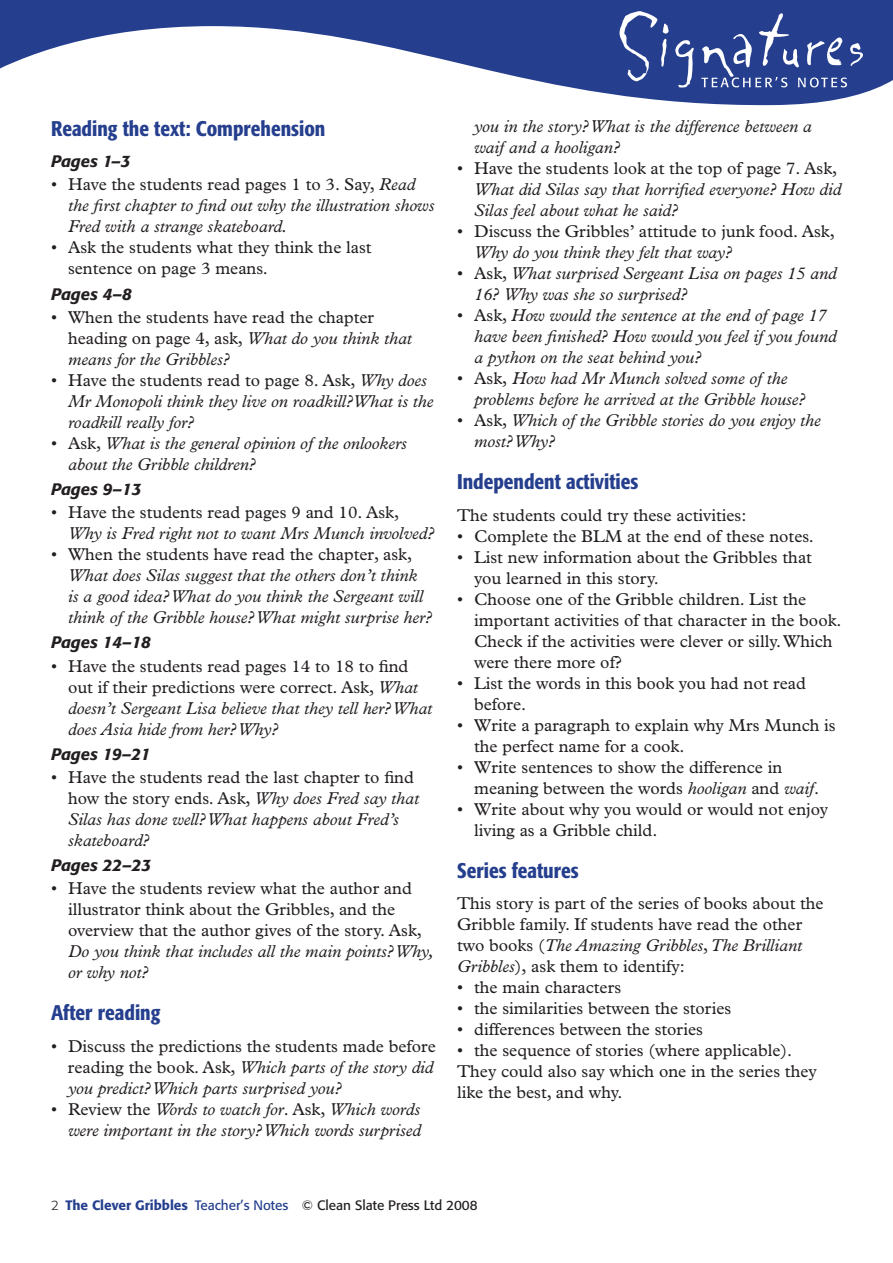
<style>
.page{position:relative;width:893px;height:1263px;background:#fff}
.page>*{position:absolute;margin:0;border:0;box-sizing:border-box;transform-origin:0 0}
.t1{font:500 condensed 21px "Formata";color:#253f8e}
.t2{font:italic 17.25px/21px "Plantin";color:#231f20}
.t3{font:17.25px/21px "Plantin";color:#231f20}
.t4{font:italic 500 16.5px "Formata";color:#231f20}
.t5{font:13.5px "Formata";color:#231f20}
.s1{font-style:normal}
.s2{font-style:italic}
.s3{font-weight:300}
.s4{font-weight:500;color:#253f8e}
.s5{color:#253f8e}
</style>
<div class="page">
<svg style="left:0;top:0;width:893px;height:106px;fill:#253f8e"></svg>
<svg style="left:617px;top:11px;width:246px;height:77px;background:#42589d"></svg>
<p class="t1" style="left:51px;top:116px;width:276px">Reading the text: Comprehension</p>
<p class="t4" style="left:51px;top:151px;width:81px">Pages 1–3</p>
<p class="t2" style="left:68px;top:174px;width:368px"><span class="s1">Have the students read pages 1 to 3. Say,</span> Read the first chapter to find out why the illustration shows<br>Fred with a strange skateboard.</p>
<p class="t3" style="left:68px;top:237px;width:305px">Ask the students what they think the last sentence on page 3 means.</p>
<p class="t4" style="left:51px;top:284px;width:82px">Pages 4–8</p>
<p class="t2" style="left:68px;top:306px;width:367px"><span class="s1">When the students have read the chapter heading on page 4, ask,</span> What do you think that means for the Gribbles?<br><span class="s1">Have the students read to page 8. Ask,</span> Why does Mr Monopoli think they live on roadkill?What is the roadkill really for?<br><span class="s1">Ask,</span> What is the general opinion of the onlookers about the Gribble children?</p>
<p class="t4" style="left:51px;top:479px;width:92px">Pages 9–13</p>
<p class="t3" style="left:68px;top:502px;width:333px">Have the students read pages 9 and 10. Ask,</p>
<p class="t2" style="left:68px;top:523px;width:368px">Why is Fred right not to want Mrs Munch involved?</p>
<p class="t3" style="left:68px;top:544px;width:346px">When the students have read the chapter, ask,</p>
<p class="t2" style="left:68px;top:565px;width:366px">What does Silas suggest that the others don’t think is a good idea? What do you think the Sergeant will think of the Gribble house? What might surprise her?</p>
<p class="t4" style="left:51px;top:632px;width:101px">Pages 14–18</p>
<p class="t2" style="left:68px;top:655px;width:366px"><span class="s1">Have the students read pages 14 to 18 to find out if their predictions were correct. Ask,</span> What doesn’t Sergeant Lisa believe that they tell her? What does Asia hide from her? Why?</p>
<p class="t4" style="left:51px;top:744px;width:101px">Pages 19–21</p>
<p class="t2" style="left:68px;top:767px;width:353px"><span class="s1">Have the students read the last chapter to find how the story ends. Ask,</span> Why does Fred say that Silas has done well? What happens about Fred’s skateboard?</p>
<p class="t4" style="left:51px;top:855px;width:102px">Pages 22–23</p>
<p class="t3" style="left:68px;top:878px;width:355px">Have the students review what the author and illustrator think about the Gribbles, and the overview that the author gives of the story. Ask,</p>
<p class="t2" style="left:68px;top:941px;width:367px">Do you think that includes all the main points? Why, or why not?</p>
<p class="t1" style="left:51px;top:1000px;width:111px">After reading</p>
<p class="t2" style="left:68px;top:1035px;width:369px"><span class="s1">Discuss the predictions the students made before reading the book. Ask,</span> Which parts of the story did you predict? Which parts surprised you?<br><span class="s1">Review the</span> Words to watch for<span class="s1">. Ask,</span> Which words were important in the story? Which words surprised</p>
<p class="t3" style="left:51px;top:174px;width:8px">•</p>
<p class="t3" style="left:51px;top:237px;width:8px">•</p>
<p class="t3" style="left:51px;top:307px;width:8px">•</p>
<p class="t3" style="left:51px;top:370px;width:8px">•</p>
<p class="t3" style="left:51px;top:433px;width:8px">•</p>
<p class="t3" style="left:51px;top:502px;width:8px">•</p>
<p class="t3" style="left:51px;top:544px;width:8px">•</p>
<p class="t3" style="left:51px;top:655px;width:8px">•</p>
<p class="t3" style="left:51px;top:767px;width:8px">•</p>
<p class="t3" style="left:51px;top:878px;width:8px">•</p>
<p class="t3" style="left:51px;top:1036px;width:8px">•</p>
<p class="t3" style="left:51px;top:1099px;width:8px">•</p>
<p class="t2" style="left:474px;top:116px;width:339px">you in the story? What is the difference between a waif and a hooligan?</p>
<p class="t3" style="left:474px;top:158px;width:365px">Have the students look at the top of page 7. Ask,</p>
<p class="t2" style="left:474px;top:179px;width:369px">What did Silas say that horrified everyone? How did<br>Silas feel about what he said?</p>
<p class="t3" style="left:474px;top:221px;width:362px">Discuss the Gribbles’ attitude to junk food. Ask,</p>
<p class="t2" style="left:474px;top:242px;width:364px">Why do you think they felt that way?<br><span class="s1">Ask,</span> What surprised Sergeant Lisa on pages 15 and 16? Why was she so surprised?<br><span class="s1">Ask,</span> How would the sentence at the end of page 17 have been finished? How would you feel if you found a python on the seat behind you?<br><span class="s1">Ask,</span> How had Mr Munch solved some of the problems before he arrived at the Gribble house?<br><span class="s1">Ask,</span> Which of the Gribble stories do you enjoy the most? Why?</p>
<p class="t1" style="left:457px;top:469px;width:183px">Independent activities</p>
<p class="t3" style="left:474px;top:504px;width:369px;text-indent:-17px">The students could try these activities:<br>Complete the BLM at the end of these notes.<br>List new information about the Gribbles that you learned in this story.<br>Choose one of the Gribble children. List the important activities of that character in the book.<br>Check if the activities were clever or silly.Which were there more of?<br>List the words in this book you had not read before.<br>Write a paragraph to explain why Mrs Munch is the perfect name for a cook.<br>Write sentences to show the difference in meaning between the words <span class="s2">hooligan</span> and <span class="s2">waif</span>.<br>Write about why you would or would not enjoy living as a Gribble child.</p>
<p class="t1" style="left:457px;top:857px;width:123px">Series features</p>
<p class="t3" style="left:457px;top:893px;width:368px">This story is part of the series of books about the</p>
<p class="t3" style="left:457px;top:914px;width:346px">Gribble family. If students have read the other</p>
<p class="t2" style="left:457px;top:935px;width:347px"><span class="s1">two books (</span>The Amazing Gribbles<span class="s1">,</span> The Brilliant</p>
<p class="t3" style="left:457px;top:956px;width:229px"><span class="s2">Gribbles</span>), ask them to identify:</p>
<p class="t3" style="left:474px;top:977px;width:149px">the main characters</p>
<p class="t3" style="left:474px;top:998px;width:259px">the similarities between the stories</p>
<p class="t3" style="left:474px;top:1019px;width:230px">differences between the stories</p>
<p class="t3" style="left:474px;top:1040px;width:320px">the sequence of stories (where applicable).</p>
<p class="t3" style="left:457px;top:1061px;width:361px">They could also say which one in the series they</p>
<p class="t3" style="left:457px;top:1082px;width:167px">like the best, and why.</p>
<p class="t3" style="left:457px;top:158px;width:8px">•</p>
<p class="t3" style="left:457px;top:221px;width:8px">•</p>
<p class="t3" style="left:457px;top:263px;width:8px">•</p>
<p class="t3" style="left:457px;top:305px;width:8px">•</p>
<p class="t3" style="left:457px;top:368px;width:8px">•</p>
<p class="t3" style="left:457px;top:410px;width:8px">•</p>
<p class="t3" style="left:457px;top:525px;width:8px">• •</p>
<p class="t3" style="left:457px;top:588px;width:8px">•</p>
<p class="t3" style="left:457px;top:672px;width:8px">•</p>
<p class="t3" style="left:457px;top:714px;width:8px">•</p>
<p class="t3" style="left:457px;top:756px;width:8px">•</p>
<p class="t3" style="left:457px;top:798px;width:8px">•</p>
<p class="t3" style="left:457px;top:977px;width:8px;text-align:justify">• • • •</p>
<p class="t5" style="left:51px;top:1197px;width:428px"><span class="s3">2</span> <span class="s4">The Clever Gribbles</span> <span class="s5">Teacher’s Notes</span> © Clean Slate Press Ltd 2008</p>
</div>
